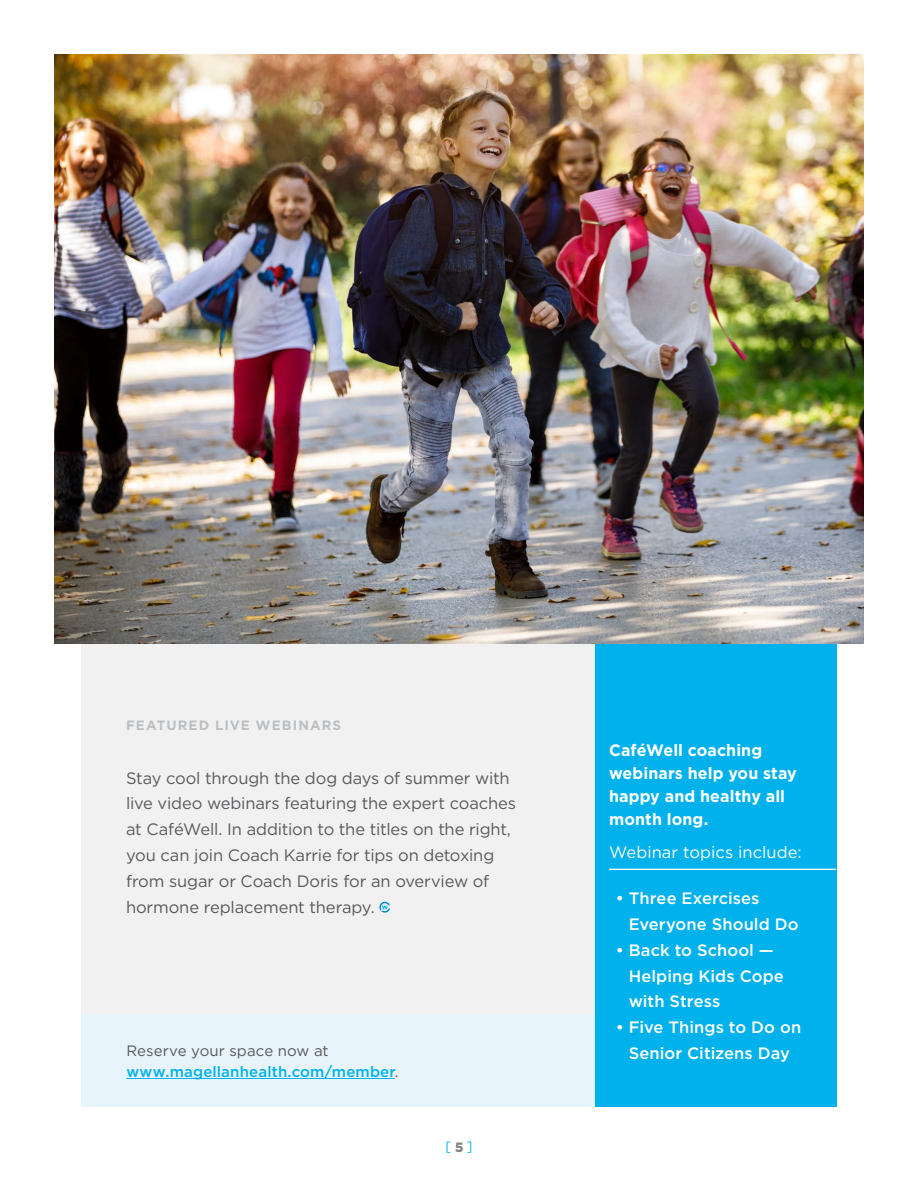
<style>
.page{position:relative;width:918px;height:1188px;background:#fff}
.page>*{position:absolute;margin:0;border:0;box-sizing:border-box;transform-origin:0 0}
.t1{font:16.5px/25.8px "Gotham";letter-spacing:-.01em;color:#58595b}
.t2{font:500 16.5px/25.8px "Gotham";letter-spacing:.005em;color:#fff}
.t3{font:700 16.5px/22.8px "Gotham";letter-spacing:.005em;color:#fff}
.t4{font:16.5px "Gotham";color:#fff}
.t5{font:500 15px/21px "Gotham";letter-spacing:.01em;color:#00b1eb}
.t6{font:700 13.5px "Gotham";letter-spacing:.075em;color:#bcbec0}
.t7{font:13.5px "Gotham";color:#00b1eb}
.s1{font-weight:400;color:#58595b}
.s2{font-weight:900;color:#808285}
</style>
<div class="page">
<div style="left:81px;top:644px;width:756px;height:423px;background:#f1f1f2"></div>
<div style="left:81px;top:1014px;width:756px;height:93px;background:#e7f4fc"></div>
<svg style="left:379px;top:902px;width:11px;height:11px"></svg>
<hr style="left:126px;top:1078px;width:269px;height:1px;background:#00b1eb">
<div style="left:596px;top:644px;width:241px;height:463px;background:#00b1eb"></div>
<img style="left:54px;top:54px;width:810px;height:590px">
<hr style="left:609px;top:869px;width:227px;height:1px;background:#fff">
<p class="t6" style="left:126px;top:716px;width:217px">FEATURED LIVE WEBINARS</p>
<p class="t1" style="left:126px;top:765px;width:392px">Stay cool through the dog days of summer with live video webinars featuring the expert coaches at CaféWell. In addition to the titles on the right, you can join Coach Karrie for tips on detoxing from sugar or Coach Doris for an overview of hormone replacement therapy.</p>
<p class="t5" style="left:126px;top:1040px;width:274px"><span class="s1">Reserve your space now at </span>www.magellanhealth.com/member<span class="s1">.</span></p>
<p class="t7" style="left:445px;top:1137px;width:29px">[<span class="s2">5</span>]</p>
<p class="t3" style="left:609px;top:739px;width:189px">CaféWell coaching webinars help you stay happy and healthy all month long.</p>
<p class="t4" style="left:609px;top:842px;width:194px">Webinar topics include:</p>
<p class="t2" style="left:629px;top:885px;width:171px;text-indent:-13px">• Three Exercises<br>Everyone Should Do</p>
<p class="t2" style="left:629px;top:937px;width:157px;text-indent:-13px">• Back to School —<br>Helping Kids Cope with Stress</p>
<p class="t2" style="left:616px;top:1014px;width:187px;text-align:center">• Five Things to Do on<br>Senior Citizens Day</p>
</div>
